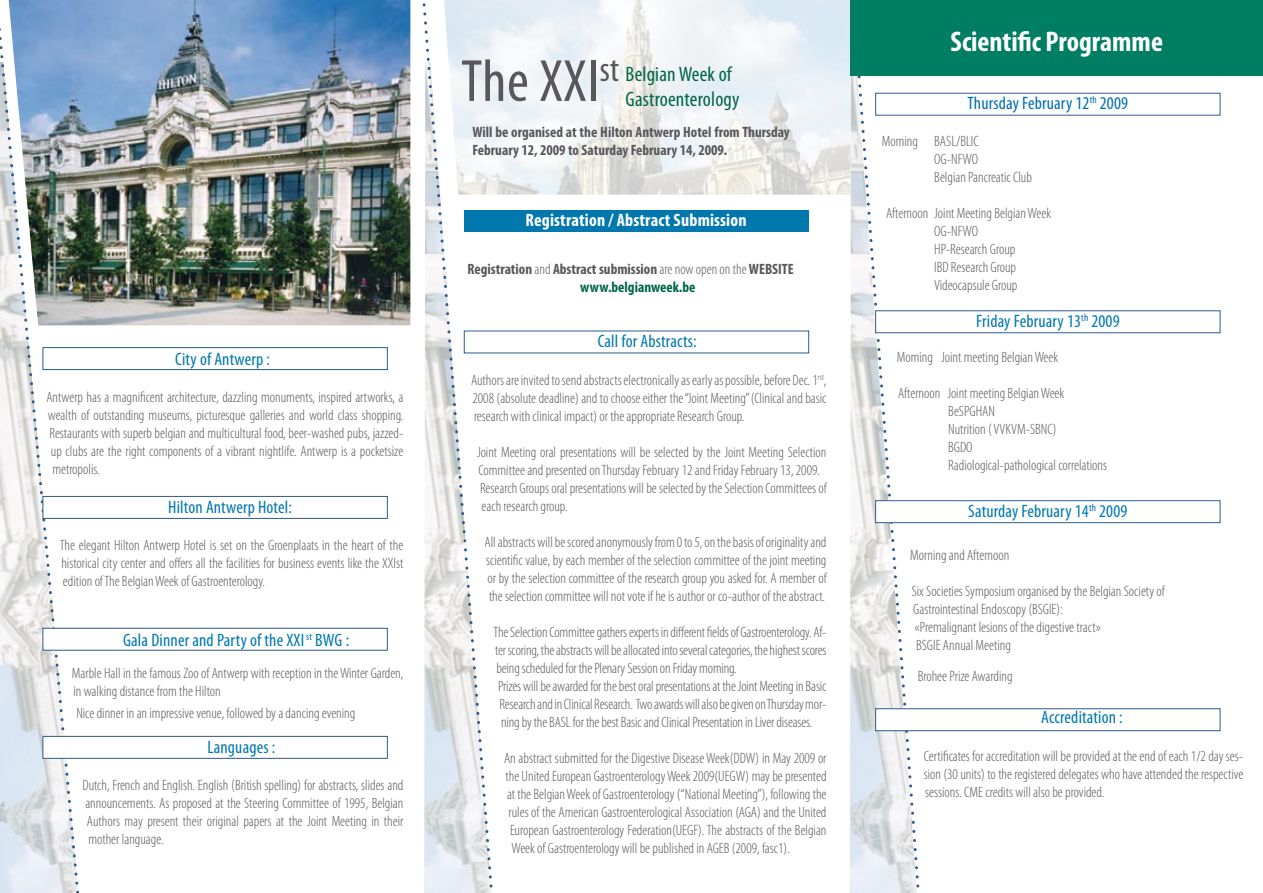
<style>
.page{position:relative;width:1263px;height:893px;background:#fff}
.page>*{position:absolute;margin:0;border:0;box-sizing:border-box;transform-origin:0 0}
.t1{font:condensed 60px "Myriad Pro";letter-spacing:.005em;color:#58585a}
.t2{font:condensed 34.95px "Myriad Pro";color:#58585a}
.t3{font:700 condensed 28.5px "Myriad Pro";color:#fff}
.t4{font:condensed 21px "Myriad Pro";letter-spacing:.01em;color:#00664a}
.t5{font:condensed 18px "Myriad Pro";letter-spacing:.01em;color:#0078ae}
.t6{font:700 condensed 18px "Myriad Pro";letter-spacing:.01em;color:#fff}
.t7{font:condensed 18px "Myriad Pro";letter-spacing:.01em;color:#006db3}
.t8{font:300 condensed 15px/18px "Myriad Pro";color:#58585a;text-align:justify}
.t9{font:700 condensed 15px/18px "Myriad Pro";color:#58585a}
.s1{font-weight:300}
.s2{color:#00664a}
</style>
<div class="page">
<img style="left:496px;top:0;width:353px;height:195px">
<svg style="left:849px;top:0;width:74px;height:893px"></svg>
<img style="left:90px;top:0;width:320px;height:325px">
<div style="left:43px;top:347px;width:345px;height:23px;background:#fff;border:1px solid #2e5b8d"></div>
<svg style="left:0;top:0;width:90px;height:893px"></svg>
<div style="left:43px;top:496px;width:345px;height:23px;background:#fff;border:1px solid #2e5b8d"></div>
<div style="left:43px;top:628px;width:345px;height:23px;background:#fff;border:1px solid #2e5b8d"></div>
<div style="left:43px;top:736px;width:345px;height:23px;background:#fff;border:1px solid #2e5b8d"></div>
<svg style="left:422px;top:0;width:74px;height:893px"></svg>
<div style="left:464px;top:331px;width:345px;height:22px;background:#fff"></div>
<div style="left:875px;top:708px;width:345px;height:23px;background:#fff;border:1px solid #2e5b8d"></div>
<div style="left:850px;top:0;width:413px;height:76px;background:#007e64"></div>
<div style="left:876px;top:93px;width:344px;height:22px;background:#fff"></div>
<div style="left:875px;top:93px;width:345px;height:23px;border:1px solid #2e5b8d"></div>
<div style="left:876px;top:311px;width:344px;height:22px;background:#fff"></div>
<div style="left:875px;top:310px;width:345px;height:23px;border:1px solid #2e5b8d"></div>
<div style="left:876px;top:501px;width:344px;height:22px;background:#fff"></div>
<div style="left:875px;top:500px;width:345px;height:23px;border:1px solid #2e5b8d"></div>
<div style="left:464px;top:210px;width:344px;height:22px;background:#0078ae"></div>
<p class="t5" style="left:175px;top:348px;width:96px">City of Antwerp :</p>
<p class="t8" style="left:46px;top:388px;width:359px">Antwerp has a magnificent architecture, dazzling monuments, inspired artworks, a wealth of outstanding museums, picturesque galleries and world class shopping.<br>Restaurants with superb belgian and multicultural food, beer-washed pubs, jazzed&shy;up clubs are the right components of a vibrant nightlife. Antwerp is a pocketsize metropolis.</p>
<p class="t5" style="left:168px;top:496px;width:125px">Hilton Antwerp Hotel:</p>
<p class="t8" style="left:60px;top:536px;width:345px">The elegant Hilton Antwerp Hotel is set on the Groenplaats in the heart of the historical city center and offers all the facilities for business events like the XXIst edition of The Belgian Week of Gastroenterology.</p>
<p class="t5" style="left:123px;top:629px;width:228px">Gala Dinner and Party of the XXI <sup>st</sup> BWG :</p>
<p class="t8" style="left:72px;top:664px;width:333px">Marble Hall in the famous Zoo of Antwerp with reception in the Winter Garden, in walking distance from the Hilton</p>
<p class="t8" style="left:76px;top:704px;width:280px">Nice dinner in an impressive venue, followed by a dancing evening</p>
<p class="t5" style="left:207px;top:736px;width:69px">Languages :</p>
<p class="t8" style="left:82px;top:776px;width:323px">Dutch, French and English. English (British spelling) for abstracts, slides and announcements. As proposed at the Steering Committee of 1995, Belgian Authors may present their original papers at the Joint Meeting in their mother language.</p>
<h1 class="t1" style="left:461px;top:45px;width:140px">The XXI</h1>
<h2 class="t2" style="left:600px;top:48px;width:21px">st</h2>
<h3 class="t4" style="left:625px;top:61px;width:108px">Belgian Week of</h3>
<h3 class="t4" style="left:625px;top:86px;width:115px">Gastroenterology</h3>
<p class="t9" style="left:472px;top:123px;width:319px">Will be organised at the Hilton Antwerp Hotel from Thursday<br>February 12, 2009 to Saturday February 14, 2009.</p>
<p class="t6" style="left:525px;top:209px;width:223px">Registration / Abstract Submission</p>
<p class="t9" style="left:580px;top:260px;width:215px;text-indent:-113px">Registration <span class="s1">and</span> Abstract submission <span class="s1">are now open on the</span> WEBSITE <span class="s2">www.belgianweek.be</span></p>
<p class="t5" style="left:598px;top:330px;width:100px">Call for Abstracts:</p>
<p class="t8" style="left:471px;top:371px;width:357px">Authors are invited to send abstracts electronically as early as possible, before Dec. 1<sup>rst</sup>, 2008 (absolute deadline) and to choose either the “Joint Meeting” (Clinical and basic research with clinical impact) or the appropriate Research Group.</p>
<p class="t8" style="left:477px;top:443px;width:351px;text-align:left">Joint Meeting oral presentations will be selected by the Joint Meeting Selection Committee and presented on Thursday February 12 and Friday February 13, 2009.<br>Research Groups oral presentations will be selected by the Selection Committees of each research group.</p>
<p class="t8" style="left:484px;top:533px;width:344px">All abstracts will be scored anonymously from 0 to 5, on the basis of originality and scientific value, by each member of the selection committee of the joint meeting or by the selection committee of the research group you asked for. A member of the selection committee will not vote if he is author or co-author of the abstract.</p>
<p class="t8" style="left:493px;top:623px;width:335px">The Selection Committee gathers experts in different fields of Gastroenterology. Af-</p>
<p class="t8" style="left:495px;top:641px;width:333px">ter scoring, the abstracts will be allocated into several categories, the highest scores</p>
<p class="t8" style="left:496px;top:659px;width:242px">being scheduled for the Plenary Session on Friday morning.</p>
<p class="t8" style="left:498px;top:677px;width:330px">Prizes will be awarded for the best oral presentations at the Joint Meeting in Basic</p>
<p class="t8" style="left:499px;top:695px;width:329px">Research and in Clinical Research. Two awards will also be given on Thursday mor-</p>
<p class="t8" style="left:501px;top:713px;width:313px">ning by the BASL for the best Basic and Clinical Presentation in Liver diseases.</p>
<p class="t8" style="left:504px;top:749px;width:324px">An abstract submitted for the Digestive Disease Week(DDW) in May 2009 or</p>
<p class="t8" style="left:505px;top:767px;width:323px">the United European Gastroenterology Week 2009(UEGW) may be presented</p>
<p class="t8" style="left:507px;top:785px;width:321px">at the Belgian Week of Gastroenterology (“National Meeting”), following the</p>
<p class="t8" style="left:508px;top:803px;width:319px">rules of the American Gastroenterological Association (AGA) and the United</p>
<p class="t8" style="left:510px;top:821px;width:318px">European Gastroenterology Federation(UEGF). The abstracts of the Belgian</p>
<p class="t8" style="left:511px;top:839px;width:280px">Week of Gastroenterology will be published in AGEB (2009, fasc1).</p>
<h3 class="t3" style="left:950px;top:23px;width:214px">Scientific Programme</h3>
<p class="t7" style="left:968px;top:93px;width:162px">Thursday February 12<sup>th</sup> 2009</p>
<p class="t8" style="left:934px;top:132px;width:99px;text-align:left;text-indent:-52px">Morning BASL/BLIC<br>OG-NFWO<br>Belgian Pancreatic Club</p>
<p class="t8" style="left:934px;top:204px;width:118px;text-align:left;text-indent:-48px">Afternoon Joint Meeting Belgian Week<br>OG-NFWO<br>HP-Research Group<br>IBD Research Group<br>Videocapsule Group</p>
<p class="t5" style="left:976px;top:310px;width:145px">Friday February 13<sup>th</sup> 2009</p>
<p class="t8" style="left:897px;top:348px;width:163px">Morning Joint meeting Belgian Week</p>
<p class="t8" style="left:948px;top:384px;width:160px;text-align:left;text-indent:-50px">Afternoon Joint meeting Belgian Week<br>BeSPGHAN<br>Nutrition ( VVKVM-SBNC)<br>BGDO<br>Radiological-pathological correlations</p>
<p class="t5" style="left:968px;top:500px;width:161px">Saturday February 14<sup>th</sup> 2009</p>
<p class="t8" style="left:910px;top:546px;width:101px">Morning and Afternoon</p>
<p class="t8" style="left:912px;top:582px;width:255px;text-align:left">Six Societies Symposium organised by the Belgian Society of Gastrointestinal Endoscopy (BSGIE):<br>«Premalignant lesions of the digestive tract»<br>BSGIE Annual Meeting</p>
<p class="t8" style="left:918px;top:667px;width:96px">Brohee Prize Awarding</p>
<p class="t5" style="left:1041px;top:707px;width:83px">Accreditation :</p>
<p class="t8" style="left:924px;top:747px;width:321px">Certificates for accreditation will be provided at the end of each 1/2 day ses&shy;sion (30 units) to the registered delegates who have attended the respective sessions. CME credits will also be provided.</p>
</div>
